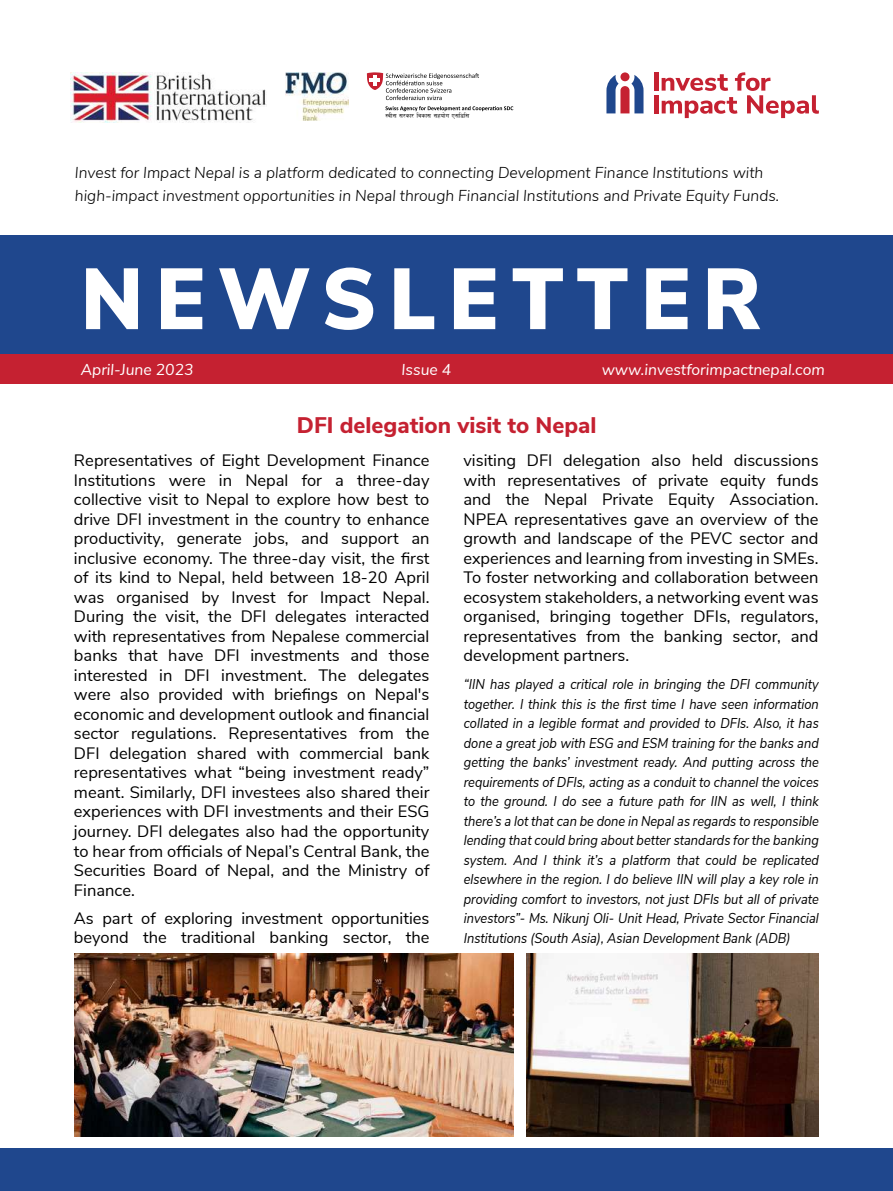
<style>
.page{position:relative;width:893px;height:1191px;background:#fff}
.page>*{position:absolute;margin:0;border:0;box-sizing:border-box;transform-origin:0 0}
.t1{font:900 86.25px "Nunito Sans";letter-spacing:.15em;color:#fff;scale:.96 1}
.t2{font:800 22.5px "Nunito Sans";color:#c52131}
.t3{font:16.5px/19.5px "Nunito Sans";color:#000;text-align:justify}
.t4{font:italic 300 15.75px/22.5px "Nunito Sans";color:#000}
.t5{font:italic 15.75px "Nunito Sans";color:#fff}
.t6{font:italic 14.25px/19.5px "Nunito Sans";letter-spacing:-.005em;color:#000;text-align:justify;scale:.9 1}
.t7{font:7.95px "Kantipur";color:#000;scale:.95 1}
</style>
<div class="page">
<svg style="left:385px;top:106px;width:128px;height:5px"></svg>
<div style="left:0;top:235px;width:893px;height:119px;background:#1f478d"></div>
<div style="left:0;top:354px;width:893px;height:30px;background:#c52131"></div>
<hr style="left:654px;top:72px;width:4px;height:19px;background:#c52131">
<hr style="left:654px;top:95px;width:4px;height:18px;background:#c52131">
<svg style="left:662px;top:72px;width:157px;height:46px"></svg>
<svg style="left:620px;top:72px;width:9px;height:9px"></svg>
<svg style="left:606px;top:75px;width:37px;height:38px"></svg>
<img style="left:71px;top:72px;width:195px;height:50px">
<img style="left:286px;top:72px;width:63px;height:48px">
<svg style="left:367px;top:72px;width:112px;height:28px"></svg>
<div style="left:0;top:1148px;width:893px;height:43px;background:#1f478d"></div>
<img style="left:75px;top:953px;width:438px;height:183px">
<img style="left:526px;top:953px;width:293px;height:183px">
<p class="t7" style="left:385px;top:112px;width:90px">:jL; ;/sf/ ljsf; ;xof]u P;l8l;</p>
<p class="t4" style="left:75px;top:161px;width:706px">Invest for Impact Nepal is a platform dedicated to connecting Development Finance Institutions with high-impact investment opportunities in Nepal through Financial Institutions and Private Equity Funds.</p>
<h1 class="t1" style="left:81px;top:236px;width:710px">NEWSLETTER</h1>
<p class="t5" style="left:81px;top:358px;width:114px">April-June 2023</p>
<p class="t5" style="left:401px;top:358px;width:51px">Issue 4</p>
<p class="t5" style="left:602px;top:358px;width:225px">www.investforimpactnepal.com</p>
<h2 class="t2" style="left:297px;top:408px;width:301px">DFI delegation visit to Nepal</h2>
<p class="t3" style="left:463px;top:450px;width:357px">visiting DFI delegation also held discussions with representatives of private equity funds and the Nepal Private Equity Association.<br>NPEA representatives gave an overview of the growth and landscape of the PEVC sector and experiences and learning from investing in SMEs.<br>To foster networking and collaboration between ecosystem stakeholders, a networking event was organised, bringing together DFIs, regulators, representatives from the banking sector, and development partners.</p>
<p class="t6" style="left:463px;top:674px;width:398px">“IIN has played a critical role in bringing the DFI community together. I think this is the first time I have seen information collated in a legible format and provided to DFIs. Also, it has done a great job with ESG and ESM training for the banks and getting the banks’ investment ready. And putting across the requirements of DFIs, acting as a conduit to channel the voices to the ground. I do see a future path for IIN as well, I think there’s a lot that can be done in Nepal as regards to responsible lending that could bring about better standards for the banking system. And I think it’s a platform that could be replicated elsewhere in the region. I do believe IIN will play a key role in providing comfort to investors, not just DFIs but all of private investors”- Ms. Nikunj Oli- Unit Head, Private Sector Financial Institutions (South Asia), Asian Development Bank (ADB)</p>
<p class="t3" style="left:74px;top:450px;width:357px">Representatives of Eight Development Finance Institutions were in Nepal for a three-day collective visit to Nepal to explore how best to drive DFI investment in the country to enhance productivity, generate jobs, and support an inclusive economy. The three-day visit, the first of its kind to Nepal, held between 18-20 April was organised by Invest for Impact Nepal.<br>During the visit, the DFI delegates interacted with representatives from Nepalese commercial banks that have DFI investments and those interested in DFI investment. The delegates were also provided with briefings on Nepal's economic and development outlook and financial sector regulations. Representatives from the DFI delegation shared with commercial bank representatives what “being investment ready” meant. Similarly, DFI investees also shared their experiences with DFI investments and their ESG journey. DFI delegates also had the opportunity to hear from officials of Nepal’s Central Bank, the Securities Board of Nepal, and the Ministry of Finance.</p>
<p class="t3" style="left:74px;top:907px;width:357px">As part of exploring investment opportunities beyond the traditional banking sector, the</p>
</div>
